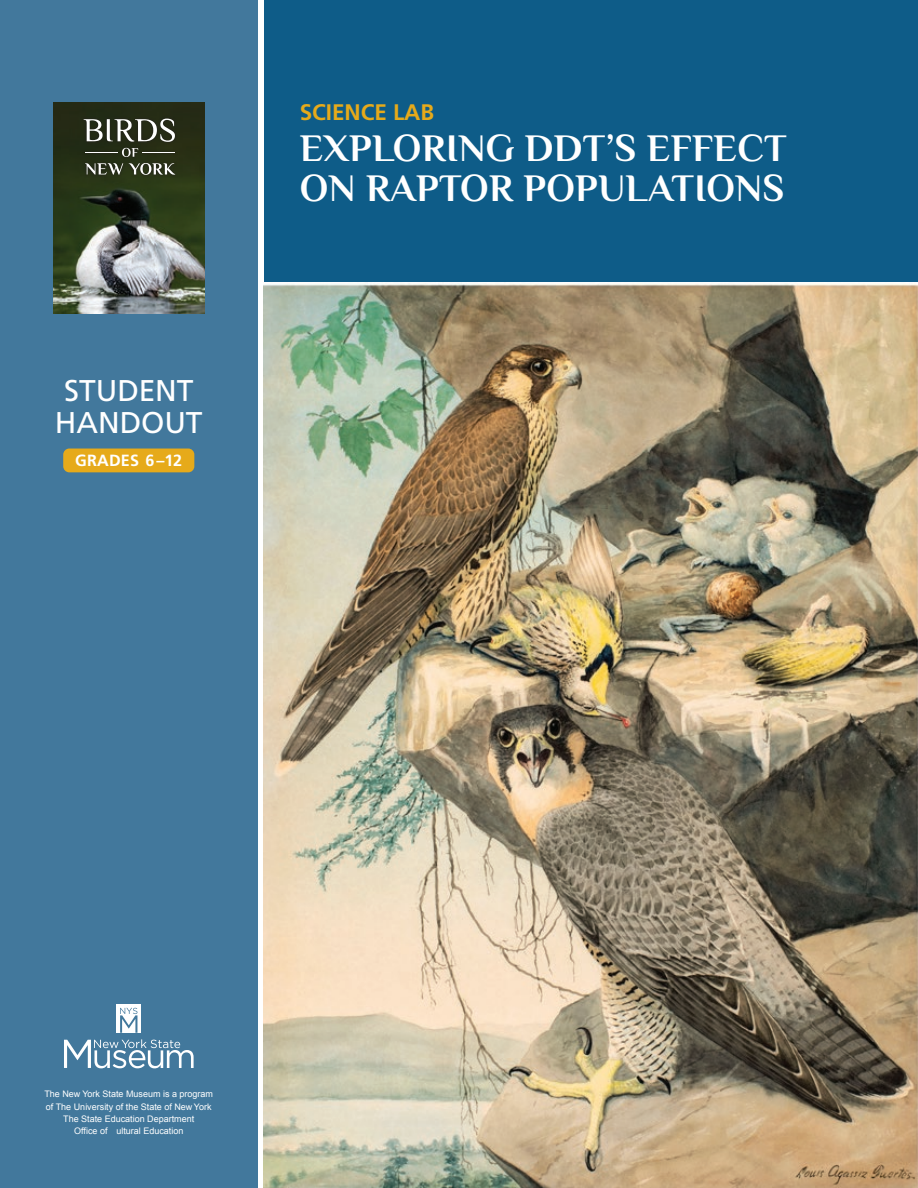
<style>
.page{position:relative;width:918px;height:1188px;background:#fff}
.page>*{position:absolute;margin:0;border:0;box-sizing:border-box;transform-origin:0 0}
.t1{font:700 39px "Philosopher";letter-spacing:.01em;color:#fff}
.t2{font:30px/31.5px "Frutiger";color:#fff;text-align:center}
.t3{font:700 22.5px "Frutiger";letter-spacing:-.005em;color:#e6aa1a}
.t4{font:700 16.2px "Frutiger";letter-spacing:.01em;color:#fff}
.t5{font:9px/12.1px "Arial";color:#fff}
</style>
<div class="page">
<div style="left:0;top:0;width:258px;height:1188px;background:#42789c"></div>
<div style="left:260px;top:0;width:658px;height:290px;background:#0e5c88"></div>
<div style="left:258px;top:0;width:6px;height:1188px;background:#fff"></div>
<img style="left:264px;top:282px;width:654px;height:906px">
<img style="left:53px;top:102px;width:151px;height:212px">
<div style="left:81px;top:116px;width:97px;height:62px;background:#252d15"></div>
<svg style="left:84px;top:119px;width:91px;height:23px"></svg>
<svg style="left:122px;top:148px;width:16px;height:9px"></svg>
<hr style="left:142px;top:152px;width:33px;height:1px;background:#fff">
<hr style="left:85px;top:152px;width:33px;height:1px;background:#fff">
<svg style="left:85px;top:163px;width:38px;height:12px"></svg>
<svg style="left:129px;top:163px;width:46px;height:12px"></svg>
<div style="left:63px;top:449px;width:131px;height:23px;background:#e6aa1a;border-radius:6px"></div>
<svg style="left:64px;top:1039px;width:130px;height:29px"></svg>
<svg style="left:117px;top:1005px;width:24px;height:28px"></svg>
<svg style="left:120px;top:1008px;width:17px;height:25px"></svg>
<p class="t2" style="left:55px;top:375px;width:149px">STUDENT<br>HANDOUT</p>
<p class="t4" style="left:75px;top:451px;width:109px">GRADES 6–12</p>
<p class="t3" style="left:300px;top:99px;width:136px">SCIENCE LAB</p>
<p class="t1" style="left:300px;top:122px;width:488px">EXPLORING DDT’S EFFECT</p>
<p class="t1" style="left:300px;top:162px;width:486px">ON RAPTOR POPULATIONS</p>
<p class="t5" style="left:44px;top:1088px;width:170px">The New York State Museum is a program of The University of the State of New York</p>
<p class="t5" style="left:63px;top:1113px;width:133px">The State Education Department</p>
<p class="t5" style="left:74px;top:1125px;width:111px">Office of ultural Education</p>
</div>
